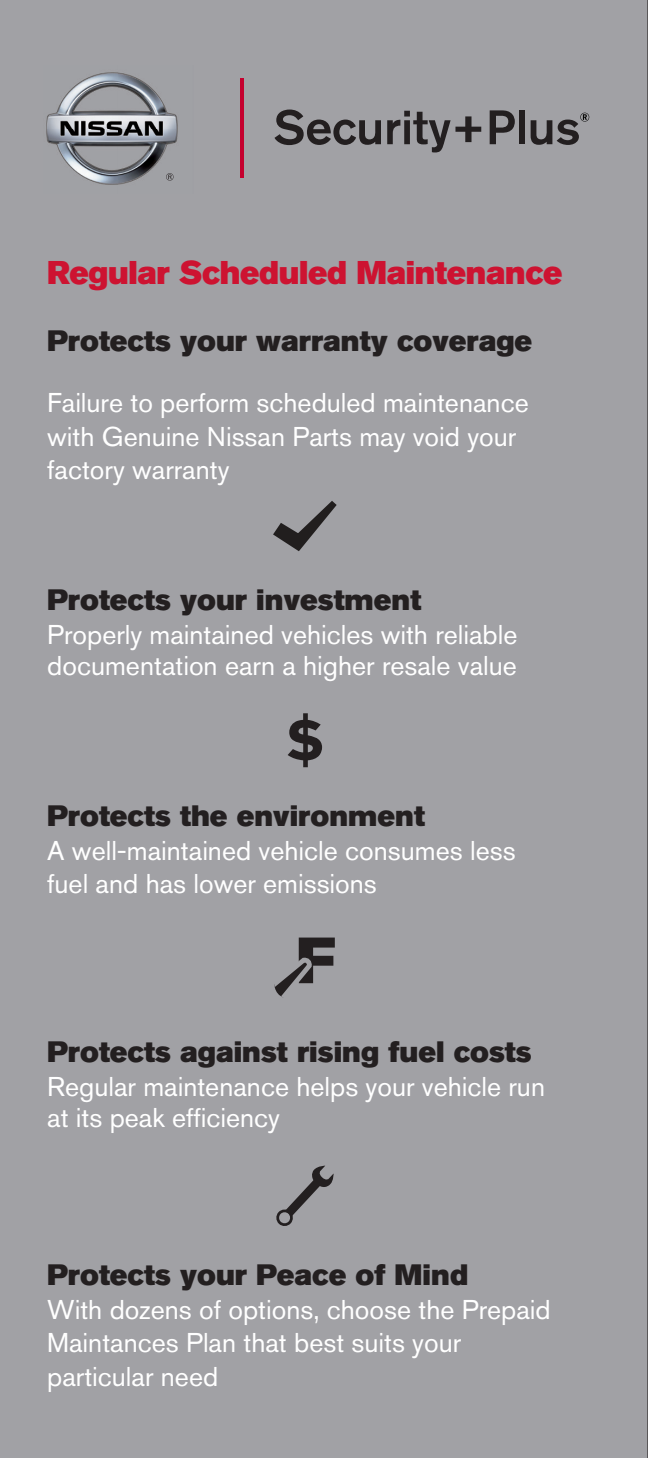
<style>
.page{position:relative;width:648px;height:1458px;background:#a1a1a5}
.page>*{position:absolute;margin:0;border:0;box-sizing:border-box;transform-origin:0 0}
.t1{font:32.62px "Nissan AG Super";letter-spacing:-.01em;color:#cd1331}
.t2{font:29.25px "Nissan AG Super";color:#231f20}
.t3{font:27px/33.8px "Nissan AG";color:#fff}
</style>
<div class="page">
<svg style="left:273px;top:501px;width:64px;height:50px"></svg>
<svg style="left:288px;top:713px;width:34px;height:54px"></svg>
<svg style="left:274px;top:938px;width:61px;height:60px"></svg>
<svg style="left:276px;top:1166px;width:58px;height:60px"></svg>
<svg style="left:274px;top:110px;width:107px;height:35px"></svg>
<svg style="left:387px;top:111px;width:94px;height:41px"></svg>
<svg style="left:490px;top:110px;width:25px;height:34px"></svg>
<div style="left:519px;top:110px;width:6px;height:34px;background:#231f20"></div>
<hr style="left:241px;top:78px;width:3px;height:100px;background:#c5002e">
<svg style="left:531px;top:113px;width:58px;height:32px"></svg>
<img style="left:46px;top:72px;width:132px;height:113px">
<svg style="left:166px;top:173px;width:8px;height:8px"></svg>
<hr style="left:647px;top:0;width:1px;height:1458px;background:#231f20">
<p class="t1" style="left:47px;top:253px;width:517px">Regular Scheduled Maintenance</p>
<p class="t2" style="left:47px;top:324px;width:487px">Protects your warranty coverage</p>
<p class="t3" style="left:47px;top:385px;width:483px">Failure to perform scheduled maintenance with Genuine Nissan Parts may void your factory warranty</p>
<p class="t2" style="left:47px;top:583px;width:376px">Protects your investment</p>
<p class="t3" style="left:47px;top:618px;width:472px;line-height:31.5px">Properly maintained vehicles with reliable documentation earn a higher resale value</p>
<p class="t2" style="left:47px;top:799px;width:379px">Protects the environment</p>
<p class="t3" style="left:47px;top:833px;width:470px">A well-maintained vehicle consumes less fuel and has lower emissions</p>
<p class="t2" style="left:47px;top:1035px;width:486px">Protects against rising fuel costs</p>
<p class="t3" style="left:47px;top:1070px;width:499px;line-height:31.5px">Regular maintenance helps your vehicle run at its peak efficiency</p>
<p class="t2" style="left:47px;top:1258px;width:423px">Protects your Peace of Mind</p>
<p class="t3" style="left:47px;top:1292px;width:505px">With dozens of options, choose the Prepaid<br>Maintances Plan that best suits your particular need</p>
</div>
